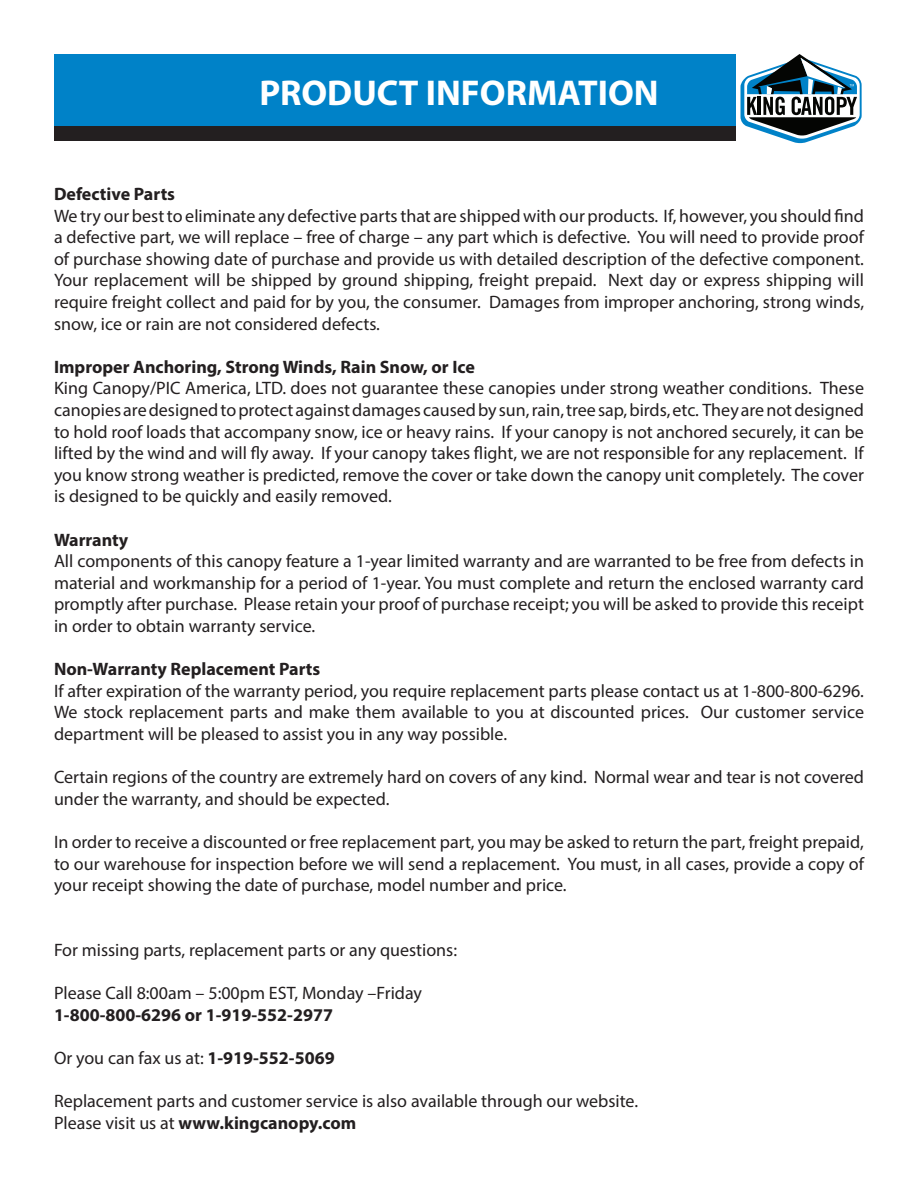
<style>
.page{position:relative;width:918px;height:1188px;background:#fff}
.page>*{position:absolute;margin:0;border:0;box-sizing:border-box;transform-origin:0 0}
.t1{font:700 36px "Myriad Pro";color:#fff}
.t2{font:18px/21.6px "Myriad Pro";color:#231f20;text-align:justify}
.t3{font:700 18px "Myriad Pro";color:#231f20}
.s1{font-weight:700}
</style>
<div class="page">
<div style="left:54px;top:54px;width:810px;height:74px;background:#0082c8"></div>
<div style="left:54px;top:127px;width:810px;height:14px;background:#231f20"></div>
<div style="left:736px;top:54px;width:128px;height:89px;background:#fff"></div>
<svg style="left:741px;top:54px;width:121px;height:89px"></svg>
<h1 class="t1" style="left:259px;top:69px;width:401px">PRODUCT INFORMATION</h1>
<p class="t3" style="left:54px;top:182px;width:123px">Defective Parts</p>
<p class="t2" style="left:54px;top:204px;width:812px">We try our best to eliminate any defective parts that are shipped with our products. If, however, you should find a defective part, we will replace – free of charge – any part which is defective. You will need to provide proof of purchase showing date of purchase and provide us with detailed description of the defective component.<br>Your replacement will be shipped by ground shipping, freight prepaid. Next day or express shipping will require freight collect and paid for by you, the consumer. Damages from improper anchoring, strong winds, snow, ice or rain are not considered defects.</p>
<p class="t3" style="left:54px;top:355px;width:422px">Improper Anchoring, Strong Winds, Rain Snow, or Ice</p>
<p class="t2" style="left:54px;top:377px;width:812px">King Canopy/PIC America, LTD. does not guarantee these canopies under strong weather conditions. These canopies are designed to protect against damages caused by sun, rain, tree sap, birds, etc. They are not designed to hold roof loads that accompany snow, ice or heavy rains. If your canopy is not anchored securely, it can be lifted by the wind and will fly away. If your canopy takes flight, we are not responsible for any replacement. If you know strong weather is predicted, remove the cover or take down the canopy unit completely. The cover is designed to be quickly and easily removed.</p>
<p class="t3" style="left:54px;top:528px;width:76px">Warranty</p>
<p class="t2" style="left:54px;top:550px;width:812px">All components of this canopy feature a 1-year limited warranty and are warranted to be free from defects in material and workmanship for a period of 1-year. You must complete and return the enclosed warranty card promptly after purchase. Please retain your proof of purchase receipt; you will be asked to provide this receipt in order to obtain warranty service.</p>
<p class="t3" style="left:54px;top:657px;width:268px">Non-Warranty Replacement Parts</p>
<p class="t2" style="left:54px;top:680px;width:812px">If after expiration of the warranty period, you require replacement parts please contact us at 1-800-800-6296.<br>We stock replacement parts and make them available to you at discounted prices. Our customer service department will be pleased to assist you in any way possible.</p>
<p class="t2" style="left:54px;top:766px;width:812px">Certain regions of the country are extremely hard on covers of any kind. Normal wear and tear is not covered under the warranty, and should be expected.</p>
<p class="t2" style="left:54px;top:831px;width:812px">In order to receive a discounted or free replacement part, you may be asked to return the part, freight prepaid, to our warehouse for inspection before we will send a replacement. You must, in all cases, provide a copy of your receipt showing the date of purchase, model number and price.</p>
<p class="t2" style="left:54px;top:939px;width:405px">For missing parts, replacement parts or any questions:</p>
<p class="t2" style="left:54px;top:982px;width:370px">Please Call 8:00am – 5:00pm EST, Monday –Friday</p>
<p class="t3" style="left:54px;top:1003px;width:281px">1-800-800-6296 or 1-919-552-2977</p>
<p class="t2" style="left:54px;top:1047px;width:282px">Or you can fax us at: <span class="s1">1-919-552-5069</span></p>
<p class="t2" style="left:54px;top:1090px;width:586px">Replacement parts and customer service is also available through our website.<br>Please visit us at <span class="s1">www.kingcanopy.com</span></p>
</div>
